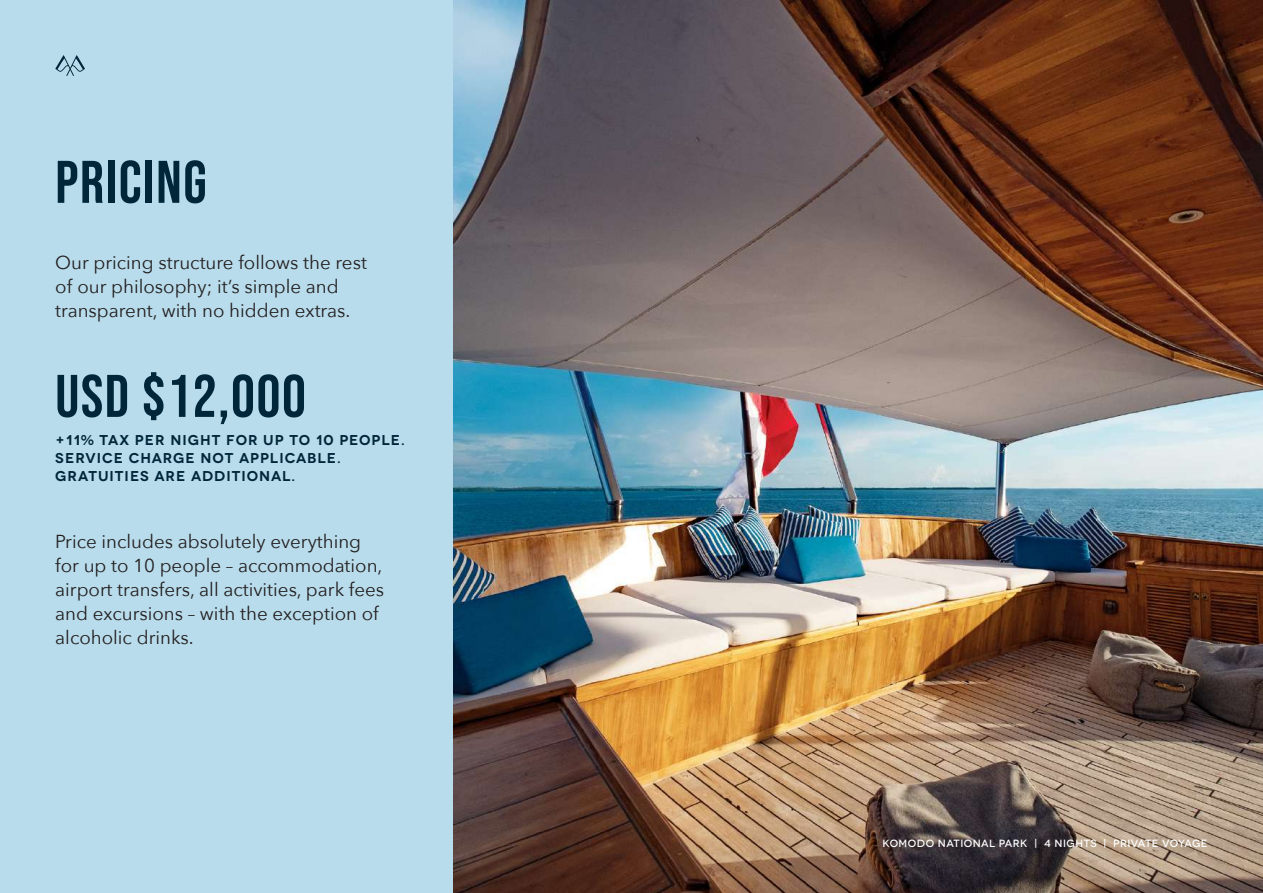
<style>
.page{position:relative;width:1263px;height:893px;background:#fff}
.page>*{position:absolute;margin:0;border:0;box-sizing:border-box;transform-origin:0 0}
.t1{font:60px "Bebas Neue";letter-spacing:.025em;color:#00263a}
.t2{font:18.75px/24px "Avenir Next";color:#231f20}
.t3{font:600 14.25px/18px "Novecentowide";letter-spacing:.065em;color:#00263a}
.t4{font:500 10.5px "Novecentowide";letter-spacing:.04em;color:#fff}
</style>
<div class="page">
<div style="left:0;top:0;width:454px;height:893px;background:#b8dceb"></div>
<img style="left:454px;top:0;width:809px;height:893px">
<svg style="left:55px;top:55px;width:30px;height:21px"></svg>
<h1 class="t1" style="left:55px;top:148px;width:153px">PRICING</h1>
<p class="t2" style="left:55px;top:250px;width:313px">Our pricing structure follows the rest of our philosophy; it’s simple and transparent, with no hidden extras.</p>
<h1 class="t1" style="left:55px;top:362px;width:252px">USD $12,000</h1>
<p class="t3" style="left:55px;top:431px;width:351px">+11% TAX PER NIGHT FOR UP TO 10 PEOPLE.<br>SERVICE CHARGE NOT APPLICABLE.<br>GRATUITIES ARE ADDITIONAL.</p>
<p class="t2" style="left:55px;top:528px;width:330px">Price includes absolutely everything for up to 10 people – accommodation, airport transfers, all activities, park fees and excursions – with the exception of alcoholic drinks.</p>
<p class="t4" style="left:882px;top:837px;width:327px">KOMODO NATIONAL PARK | 4 NIGHTS | PRIVATE VOYAGE</p>
</div>
